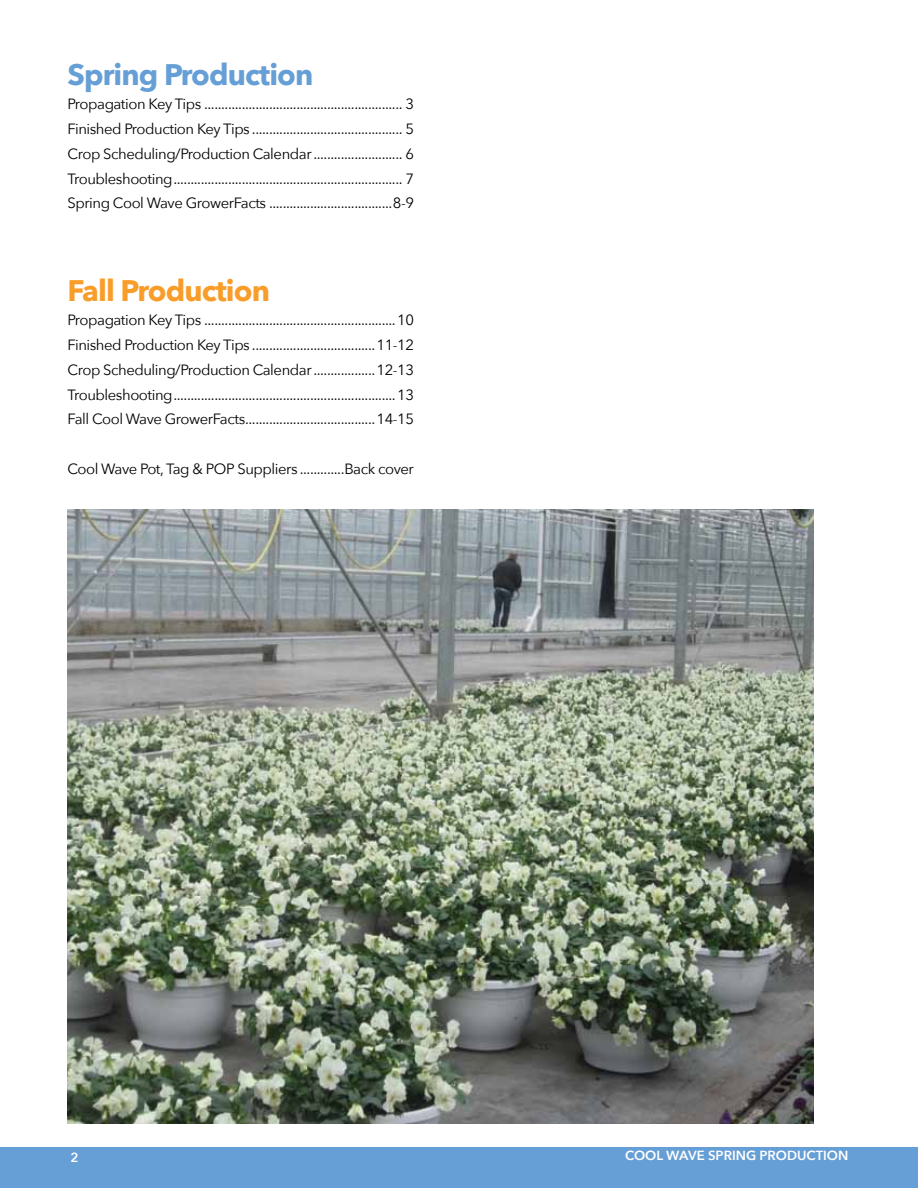
<style>
.page{position:relative;width:918px;height:1188px;background:#fff}
.page>*{position:absolute;margin:0;border:0;box-sizing:border-box;transform-origin:0 0}
.t1{font:700 29.7px "Avenir Next";letter-spacing:-.03em;color:#669fd5}
.t2{font:700 29.7px "Avenir Next";letter-spacing:-.03em;color:#f99d2a}
.t3{font:14.85px/24.8px "Avenir Next";letter-spacing:-.03em;color:#000;text-align:justify}
.t4{font:600 13.2px "Avenir Next";color:#fff}
</style>
<div class="page">
<div style="left:0;top:1147px;width:918px;height:41px;background:#669fd5"></div>
<img style="left:68px;top:509px;width:745px;height:614px">
<h1 class="t1" style="left:68px;top:56px;width:247px">Spring Production</h1>
<p class="t3" style="left:68px;top:92px;width:348px">Propagation Key Tips .......................................................... 3<br>Finished Production Key Tips ............................................ 5<br>Crop Scheduling/Production Calendar.......................... 6<br>Troubleshooting................................................................... 7<br>Spring Cool Wave GrowerFacts ....................................8-9</p>
<h1 class="t2" style="left:68px;top:272px;width:204px">Fall Production</h1>
<p class="t3" style="left:68px;top:308px;width:348px">Propagation Key Tips ........................................................10<br>Finished Production Key Tips ....................................11-12<br>Crop Scheduling/Production Calendar..................12-13<br>Troubleshooting.................................................................13<br>Fall Cool Wave GrowerFacts......................................14-15</p>
<p class="t3" style="left:68px;top:456px;width:348px">Cool Wave Pot, Tag &amp; POP Suppliers .............Back cover</p>
<p class="t4" style="left:70px;top:1149px;width:10px">2</p>
<p class="t4" style="left:625px;top:1148px;width:225px">COOL WAVE SPRING PRODUCTION</p>
</div>
